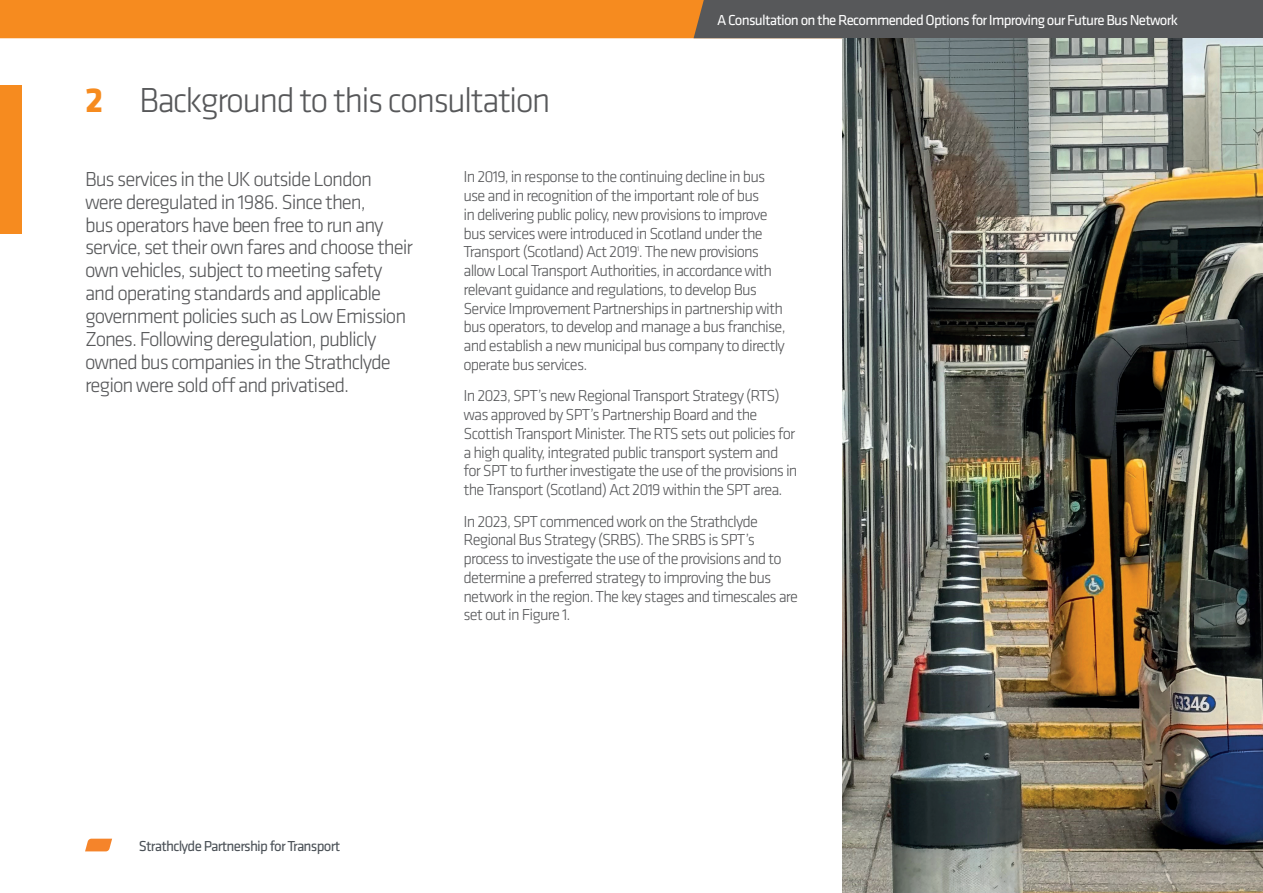
<style>
.page{position:relative;width:1263px;height:893px;background:#fff}
.page>*{position:absolute;margin:0;border:0;box-sizing:border-box;transform-origin:0 0}
.t1{font:300 36px "Klavika";letter-spacing:-.05em;color:#57585a}
.t2{font:300 21px/22.8px "Klavika";letter-spacing:-.05em;color:#57585a}
.t3{font:300 16.5px/18.8px "Klavika";letter-spacing:-.05em;color:#57585a}
.t4{font:15px "Klavika";letter-spacing:-.05em;color:#fff}
.t5{font:15px "Klavika";letter-spacing:-.05em;color:#4b5157}
.t6{font:300 7.05px "Klavika";color:#57585a}
.s1{font-weight:700;color:#f68b1f}
</style>
<div class="page">
<div style="left:0;top:0;width:693px;height:38px;background:#f68b1f"></div>
<div style="left:693px;top:0;width:570px;height:38px;background:#57585a"></div>
<svg style="left:85px;top:839px;width:27px;height:12px"></svg>
<div style="left:0;top:85px;width:21px;height:149px;background:#f68b1f"></div>
<img style="left:842px;top:38px;width:421px;height:855px">
<h1 class="t1" style="left:85px;top:78px;width:467px"><span class="s1">2</span> Background to this consultation</h1>
<p class="t4" style="left:717px;top:10px;width:462px">A Consultation on the Recommended Options for Improving our Future Bus Network</p>
<p class="t2" style="left:85px;top:167px;width:329px">Bus services in the UK outside London were deregulated in 1986. Since then,<br>bus operators have been free to run any service, set their own fares and choose their own vehicles, subject to meeting safety and operating standards and applicable government policies such as Low Emission Zones. Following deregulation, publicly owned bus companies in the Strathclyde region were sold off and privatised.</p>
<p class="t3" style="left:463px;top:167px;width:306px">In 2019, in response to the continuing decline in bus use and in recognition of the important role of bus in delivering public policy, new provisions to improve bus services were introduced in Scotland under the Transport (Scotland) Act 2019. The new provisions</p>
<p class="t6" style="left:637px;top:244px;width:4px">1</p>
<p class="t3" style="left:463px;top:261px;width:324px">allow Local Transport Authorities, in accordance with relevant guidance and regulations, to develop Bus Service Improvement Partnerships in partnership with bus operators, to develop and manage a bus franchise, and establish a new municipal bus company to directly operate bus services.</p>
<p class="t3" style="left:463px;top:386px;width:336px">In 2023, SPT’s new Regional Transport Strategy (RTS) was approved by SPT’s Partnership Board and the Scottish Transport Minister. The RTS sets out policies for a high quality, integrated public transport system and for SPT to further investigate the use of the provisions in the Transport (Scotland) Act 2019 within the SPT area.</p>
<p class="t3" style="left:463px;top:512px;width:336px">In 2023, SPT commenced work on the Strathclyde Regional Bus Strategy (SRBS). The SRBS is SPT’s process to investigate the use of the provisions and to determine a preferred strategy to improving the bus network in the region. The key stages and timescales are set out in Figure 1.</p>
<p class="t5" style="left:139px;top:836px;width:203px">Strathclyde Partnership for Transport</p>
</div>
